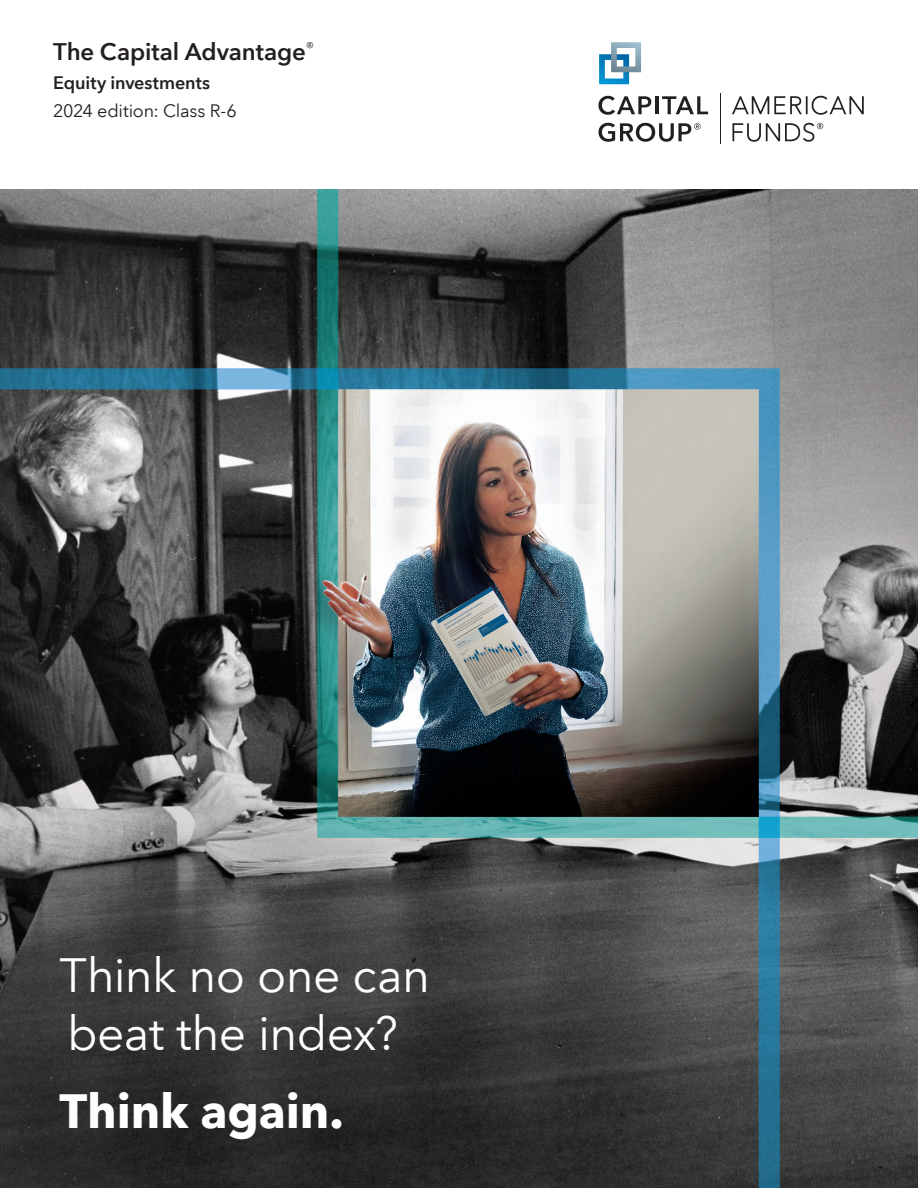
<style>
.page{position:relative;width:918px;height:1188px;background:#fff}
.page>*{position:absolute;margin:0;border:0;box-sizing:border-box;transform-origin:0 0}
.t1{font:48px/57.6px "Avenir Next LT Com";letter-spacing:-.015em;color:#fff}
.t2{font:700 48px "Avenir Next LT Com";letter-spacing:-.005em;color:#fff}
.t3{font:600 24px "Avenir Next LT Com";letter-spacing:-.005em;color:#231f20}
.t4{font:18px "Avenir Next LT Com";letter-spacing:-.015em;color:#231f20}
.t5{font:600 18px "Avenir Next LT Com";letter-spacing:-.005em;color:#231f20}
</style>
<div class="page">
<img style="left:0;top:189px;width:918px;height:999px">
<hr style="left:720px;top:93px;width:1px;height:51px;background:#231f20">
<svg style="left:598px;top:96px;width:53px;height:19px"></svg>
<hr style="left:655px;top:96px;width:4px;height:18px;background:#231f20">
<svg style="left:662px;top:96px;width:46px;height:18px"></svg>
<svg style="left:598px;top:123px;width:103px;height:19px"></svg>
<svg style="left:732px;top:96px;width:132px;height:19px"></svg>
<svg style="left:599px;top:42px;width:42px;height:42px"></svg>
<svg style="left:732px;top:123px;width:91px;height:19px"></svg>
<p class="t3" style="left:53px;top:37px;width:262px">The Capital Advantage<sup>®</sup></p>
<p class="t5" style="left:53px;top:71px;width:159px">Equity investments</p>
<p class="t4" style="left:53px;top:100px;width:185px">2024 edition: Class R-6</p>
<p class="t1" style="left:60px;top:946px;width:372px">Think no one can beat the index?</p>
<p class="t2" style="left:60px;top:1082px;width:286px">Think again.</p>
</div>
